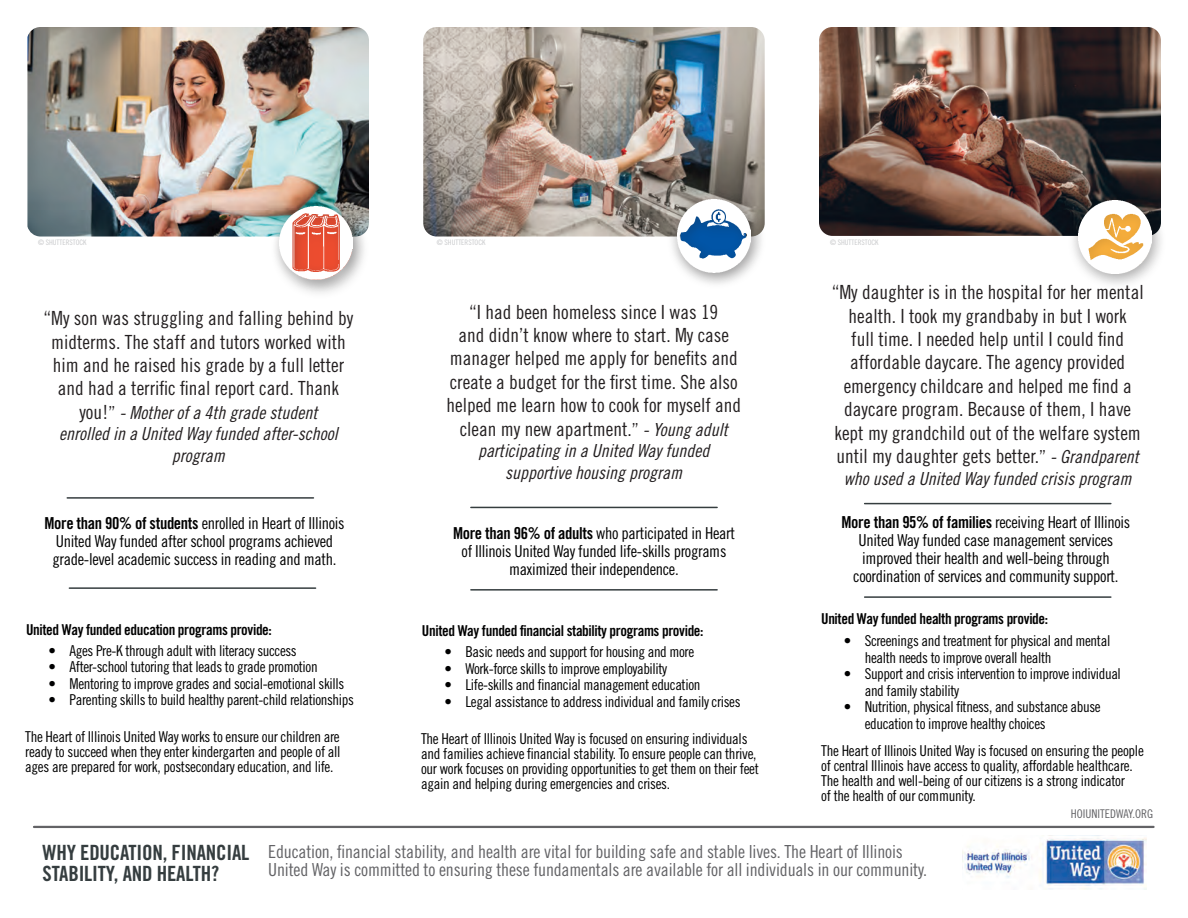
<style>
.page{position:relative;width:1188px;height:918px;background:#fff}
.page>*{position:absolute;margin:0;border:0;box-sizing:border-box;transform-origin:0 0}
.t1{font:21px/21px "Trade Gothic Bold Cond Twenty";letter-spacing:-.01em;color:#353d3f}
.t2{font:19.5px/23.4px "Trade Gothic Cond Eighteen";color:#231f20;text-align:center}
.t3{font:18px/18px "Trade Gothic Cond Eighteen";letter-spacing:-.01em;color:#636366}
.t4{font:18px/21.6px "Trade Gothic Cond Eighteen Obl";color:#231f20;text-align:center}
.t5{font:16.5px/18px "Trade Gothic Cond Eighteen";letter-spacing:-.02em;color:#000001;text-align:center}
.t6{font:15px/15px "Trade Gothic Cond Eighteen";letter-spacing:-.025em;color:#000001}
.t7{font:15px "Trade Gothic Bold Cond Twenty";letter-spacing:-.025em;color:#000001}
.t8{font:12px "Trade Gothic Cond Eighteen";color:#636366}
.t9{font:7.5px "Trade Gothic Cond Eighteen";color:#c7c8ca}
.s1{font-family:"Trade Gothic Cond Eighteen";font-size:19.5px}
.s2{font-family:"Trade Gothic Cond Eighteen"}
.s3{font-family:"Trade Gothic Bold Cond Twenty"}
.s4{font-size:18px}
.s5{font-family:"Trade Gothic Cond Eighteen Obl";font-size:18px}
</style>
<div class="page">
<img style="left:819px;top:27px;width:342px;height:209px">
<img style="left:423px;top:27px;width:342px;height:210px">
<img style="left:27px;top:27px;width:342px;height:210px">
<img style="left:962px;top:835px;width:185px;height:54px">
<div style="left:269px;top:198px;width:102px;height:102px;background:#000001;opacity:.25"></div>
<div style="left:272px;top:198px;width:94px;height:95px;background:#231f20;opacity:.25"></div>
<img style="left:280px;top:207px;width:73px;height:73px">
<hr style="left:34px;top:826px;width:1120px;height:2px;background:#636366">
<div style="left:665px;top:189px;width:102px;height:102px;background:#000001;opacity:.25"></div>
<div style="left:669px;top:191px;width:95px;height:95px;background:#231f20;opacity:.25"></div>
<img style="left:677px;top:199px;width:73px;height:73px">
<hr style="left:67px;top:497px;width:246px;height:2px;background:#353d3f">
<hr style="left:69px;top:587px;width:247px;height:2px;background:#353d3f">
<hr style="left:471px;top:589px;width:246px;height:2px;background:#353d3f">
<hr style="left:471px;top:507px;width:246px;height:1px;background:#353d3f">
<div style="left:1067px;top:190px;width:101px;height:102px;background:#000001;opacity:.25"></div>
<div style="left:1070px;top:192px;width:95px;height:95px;background:#231f20;opacity:.15"></div>
<img style="left:1079px;top:201px;width:72px;height:72px">
<hr style="left:865px;top:503px;width:246px;height:1px;background:#353d3f">
<hr style="left:865px;top:596px;width:246px;height:2px;background:#353d3f">
<p class="t9" style="left:38px;top:238px;width:50px">© SHUTTERSTOCK</p>
<p class="t9" style="left:437px;top:238px;width:50px">© SHUTTERSTOCK</p>
<h2 class="t2" style="left:44px;top:306px;width:311px">“My son was struggling and falling behind by midterms. The staff and tutors worked with him and he raised his grade by a full letter and had a terrific final report card. Thank</h2>
<p class="t4" style="left:59px;top:401px;width:280px"><span class="s1">you!</span><span class="s2">”</span> - Mother of a 4th grade student enrolled in a United Way funded after-school program</p>
<p class="t5" style="left:44px;top:514px;width:302px"><span class="s3">More than 90% of students</span> enrolled in Heart of Illinois<br>United Way funded after school programs achieved grade-level academic success in reading and math.</p>
<p class="t7" style="left:26px;top:621px;width:247px">United Way funded education programs provide:</p>
<p class="t6" style="left:49px;top:643px;width:250px">• Ages Pre-K through adult with literacy success</p>
<p class="t6" style="left:49px;top:659px;width:271px">• After-school tutoring that leads to grade promotion</p>
<p class="t6" style="left:49px;top:676px;width:297px">• Mentoring to improve grades and social-emotional skills</p>
<p class="t6" style="left:49px;top:692px;width:307px">• Parenting skills to build healthy parent-child relationships</p>
<p class="t6" style="left:25px;top:729px;width:317px;text-align:justify">The Heart of Illinois United Way works to ensure our children are ready to succeed when they enter kindergarten and people of all ages are prepared for work, postsecondary education, and life.</p>
<h2 class="t2" style="left:446px;top:300px;width:296px">“I had been homeless since I was 19<br>and didn’t know where to start. My case manager helped me apply for benefits and create a budget for the first time. She also helped me learn how to cook for myself and clean my new apartment.<span class="s4">”</span> <span class="s5">- Young adult</span></h2>
<p class="t4" style="left:478px;top:440px;width:233px">participating in a United Way funded supportive housing program</p>
<p class="t5" style="left:453px;top:524px;width:283px"><span class="s3">More than 96% of adults</span> who participated in Heart of Illinois United Way funded life-skills programs maximized their independence.</p>
<p class="t7" style="left:422px;top:622px;width:283px">United Way funded financial stability programs provide:</p>
<p class="t6" style="left:444px;top:644px;width:251px">• Basic needs and support for housing and more</p>
<p class="t6" style="left:444px;top:661px;width:224px">• Work-force skills to improve employability</p>
<p class="t6" style="left:444px;top:677px;width:258px">• Life-skills and financial management education</p>
<p class="t6" style="left:444px;top:694px;width:298px">• Legal assistance to address individual and family crises</p>
<p class="t6" style="left:421px;top:731px;width:339px">The Heart of Illinois United Way is focused on ensuring individuals and families achieve financial stability. To ensure people can thrive, our work focuses on providing opportunities to get them on their feet again and helping during emergencies and crises.</p>
<p class="t9" style="left:830px;top:238px;width:50px">© SHUTTERSTOCK</p>
<p class="t2" style="left:832px;top:280px;width:313px">“My daughter is in the hospital for her mental health. I took my grandbaby in but I work<br>full time. I needed help until I could find affordable daycare. The agency provided emergency childcare and helped me find a daycare program. Because of them, I have kept my grandchild out of the welfare system until my daughter gets better.<span class="s4">”</span> <span class="s5">- Grandparent</span></p>
<p class="t4" style="left:844px;top:467px;width:289px">who used a United Way funded crisis program</p>
<p class="t5" style="left:842px;top:513px;width:290px"><span class="s3">More than 95% of families</span> receiving Heart of Illinois United Way funded case management services improved their health and well-being through coordination of services and community support.</p>
<p class="t7" style="left:821px;top:609px;width:228px">United Way funded health programs provide:</p>
<p class="t6" style="left:865px;top:633px;width:247px;line-height:16.5px;text-indent:-21px">• Screenings and treatment for physical and mental health needs to improve overall health</p>
<p class="t6" style="left:865px;top:666px;width:258px;line-height:16.5px;text-indent:-21px">• Support and crisis intervention to improve individual and family stability</p>
<p class="t6" style="left:865px;top:699px;width:237px;line-height:16.5px;text-indent:-21px">• Nutrition, physical fitness, and substance abuse education to improve healthy choices</p>
<p class="t6" style="left:821px;top:743px;width:324px">The Heart of Illinois United Way is focused on ensuring the people of central Illinois have access to quality, affordable healthcare.<br>The health and well-being of our citizens is a strong indicator<br>of the health of our community.</p>
<p class="t8" style="left:1071px;top:807px;width:84px">HOIUNITEDWAY.ORG</p>
<h1 class="t1" style="left:43px;top:842px;width:208px">WHY EDUCATION, FINANCIAL<br>STABILITY, AND HEALTH?</h1>
<p class="t3" style="left:268px;top:842px;width:660px">Education, financial stability, and health are vital for building safe and stable lives. The Heart of Illinois<br>United Way is committed to ensuring these fundamentals are available for all individuals in our community.</p>
</div>
